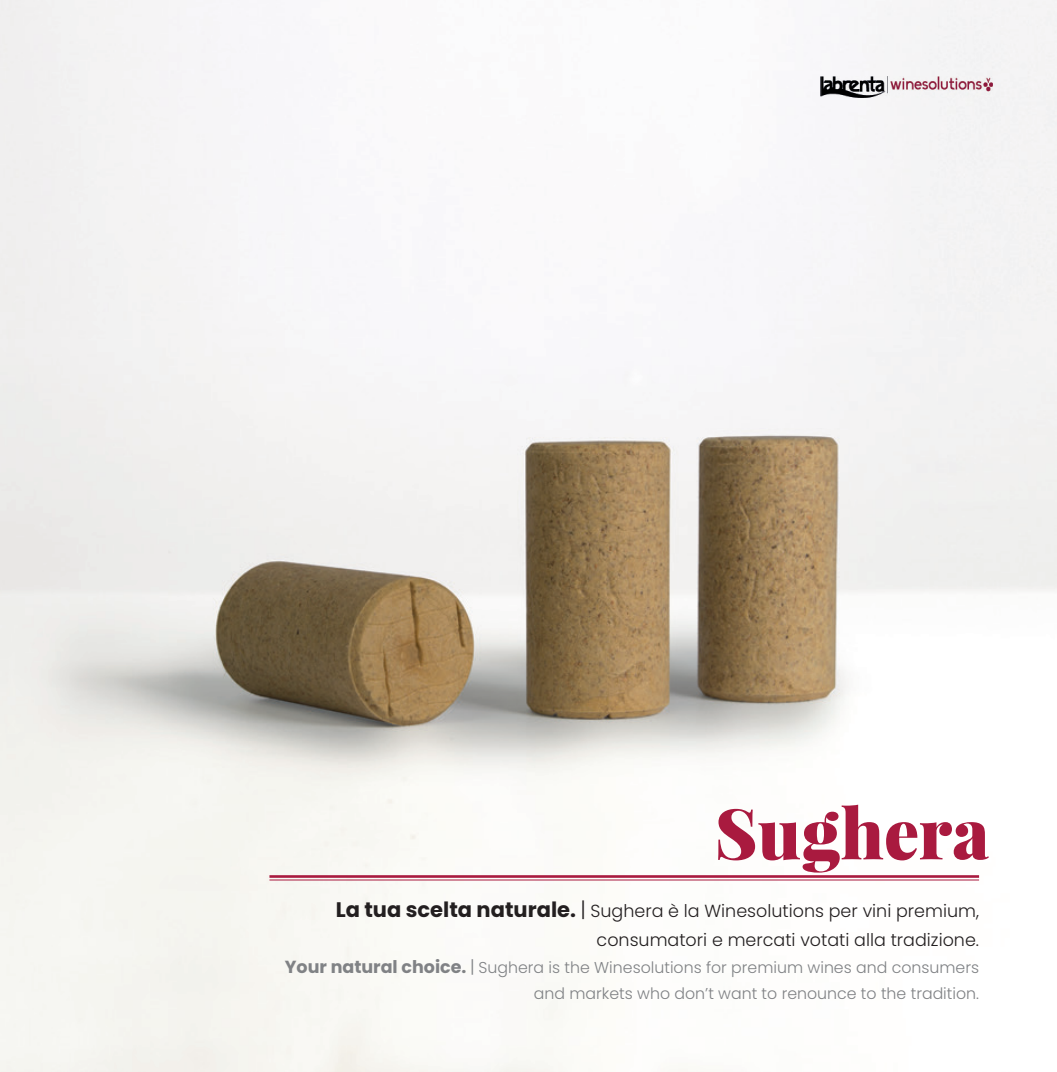
<style>
.page{position:relative;width:1057px;height:1072px;background:#fff}
.page>*{position:absolute;margin:0;border:0;box-sizing:border-box;transform-origin:0 0}
.t1{font:900 70px "Playfair Display";color:#a91a3f}
.t2{font:300 17.5px/29.8px "Poppins";color:#231f20;text-align:right}
.t3{font:300 15.75px/26.2px "Poppins";color:#808285;text-align:right}
.s1{font-weight:700;font-size:21px}
.s2{font-size:21px}
.s3{font-weight:700;font-size:17.5px}
.s4{font-size:17.5px}
</style>
<div class="page">
<img style="left:0;top:0;width:1057px;height:1071px">
<hr style="left:269px;top:875px;width:710px;height:2px;background:#a91a3f">
<hr style="left:269px;top:879px;width:710px;height:1px;background:#a91a3f">
<img style="left:820px;top:76px;width:172px;height:22px">
<h1 class="t1" style="left:714px;top:788px;width:276px">Sughera</h1>
<p class="t2" style="left:336px;top:895px;width:645px"><span class="s1">La tua scelta naturale.</span> <span class="s2">|</span> Sughera è la Winesolutions per vini premium, consumatori e mercati votati alla tradizione.</p>
<p class="t3" style="left:285px;top:954px;width:696px"><span class="s3">Your natural choice.</span> <span class="s4">|</span> Sughera is the Winesolutions for premium wines and consumers and markets who don’t want to renounce to the tradition.</p>
</div>
